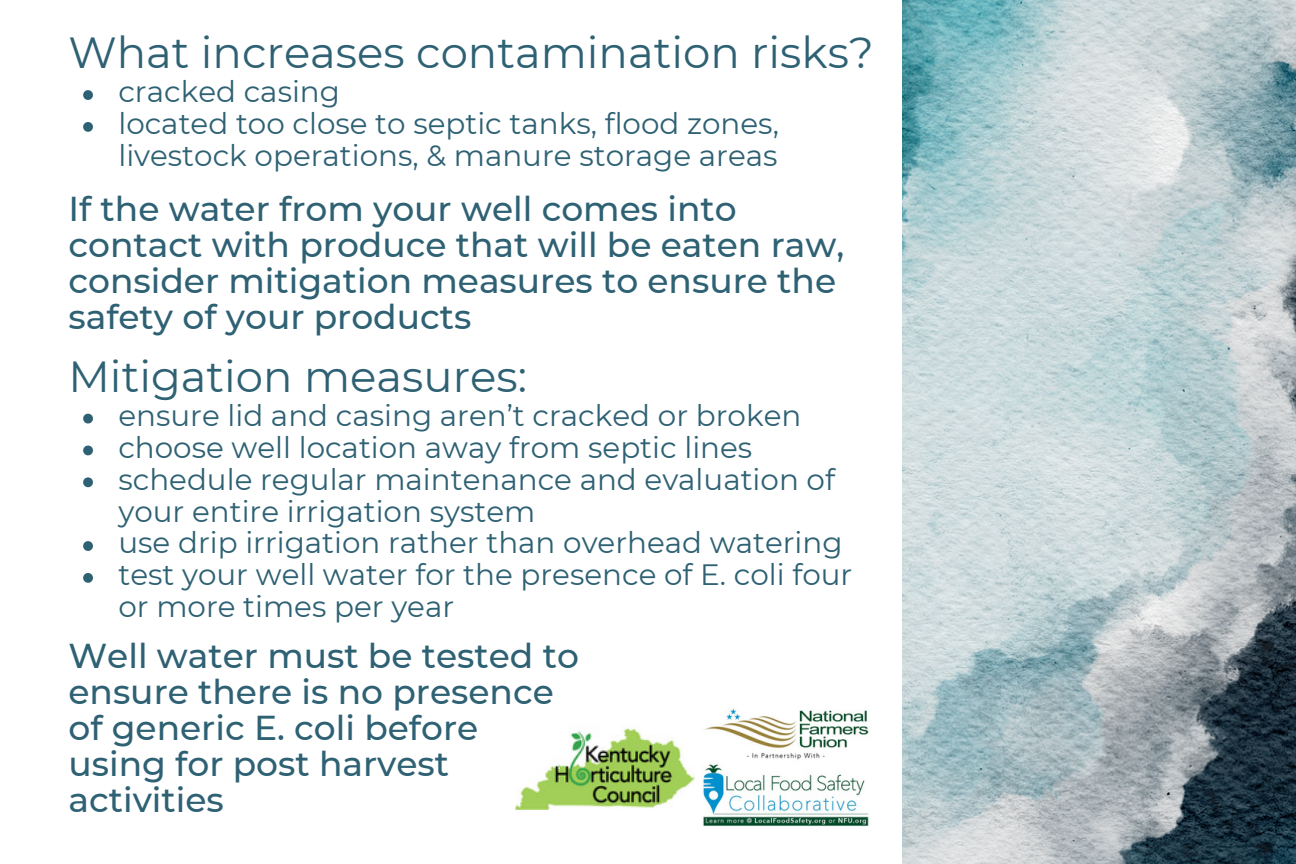
<style>
.page{position:relative;width:1296px;height:864px;background:#fff}
.page>*{position:absolute;margin:0;border:0;box-sizing:border-box;transform-origin:0 0}
.t1{font:43.5px "Montserrat";color:#2e6173}
.t2{font:500 34.5px/36px "Montserrat";color:#2e6173}
.t3{font:29.4px/31.8px "Montserrat";color:#2e6173}
</style>
<div class="page">
<svg style="left:83px;top:414px;width:10px;height:9px"></svg>
<svg style="left:83px;top:446px;width:10px;height:9px"></svg>
<svg style="left:83px;top:477px;width:10px;height:10px"></svg>
<svg style="left:83px;top:541px;width:10px;height:10px"></svg>
<svg style="left:83px;top:573px;width:10px;height:10px"></svg>
<svg style="left:83px;top:90px;width:10px;height:10px"></svg>
<svg style="left:83px;top:122px;width:10px;height:10px"></svg>
<img style="left:902px;top:0;width:394px;height:864px">
<img style="left:702px;top:708px;width:167px;height:118px">
<img style="left:515px;top:728px;width:180px;height:82px">
<h1 class="t1" style="left:68px;top:26px;width:807px">What increases contamination risks?</h1>
<p class="t3" style="left:118px;top:76px;width:662px">cracked casing<br>located too close to septic tanks, flood zones, livestock operations, &amp; manure storage areas</p>
<p class="t2" style="left:68px;top:191px;width:777px">If the water from your well comes into contact with produce that will be eaten raw, consider mitigation measures to ensure the safety of your products</p>
<h1 class="t1" style="left:68px;top:350px;width:460px">Mitigation measures:</h1>
<p class="t3" style="left:118px;top:400px;width:735px">ensure lid and casing aren’t cracked or broken choose well location away from septic lines schedule regular maintenance and evaluation of your entire irrigation system<br>use drip irrigation rather than overhead watering test your well water for the presence of E. coli four or more times per year</p>
<p class="t2" style="left:68px;top:638px;width:512px">Well water must be tested to ensure there is no presence of generic E. coli before using for post harvest activities</p>
</div>
